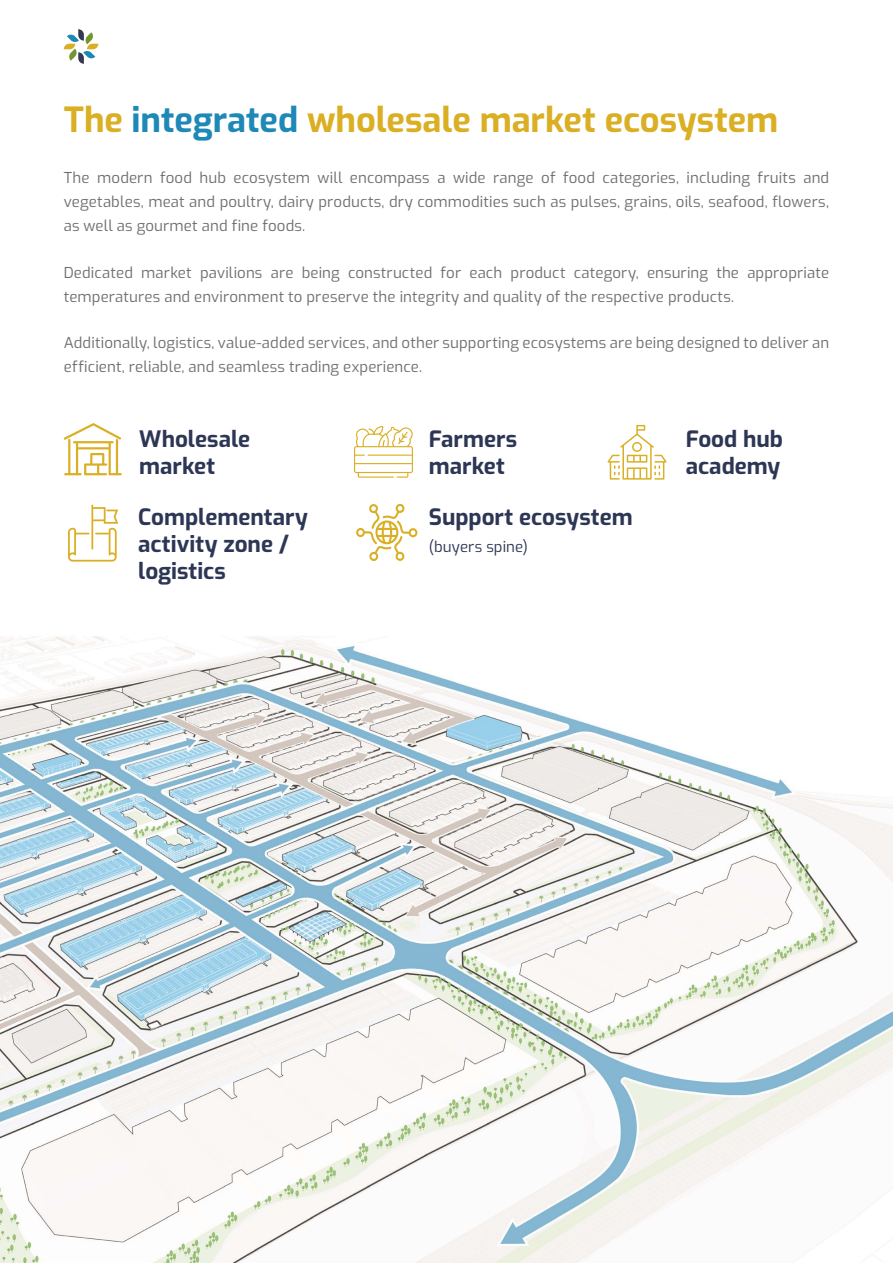
<style>
.page{position:relative;width:893px;height:1263px;background:#fff}
.page>*{position:absolute;margin:0;border:0;box-sizing:border-box;transform-origin:0 0}
.t1{font:700 34.5px "Exo";color:#daaf23}
.t2{font:700 22.5px/27px "Exo";color:#2d3755}
.t3{font:15px/24px "Exo";letter-spacing:.01em;color:#706f6f}
.t4{font:15px "Exo";letter-spacing:.005em;color:#2d3755}
.s1{color:#1e88b7}
</style>
<div class="page">
<svg style="left:64px;top:29px;width:34px;height:35px"></svg>
<svg style="left:68px;top:505px;width:50px;height:57px"></svg>
<svg style="left:64px;top:423px;width:58px;height:52px"></svg>
<svg style="left:356px;top:503px;width:61px;height:58px"></svg>
<svg style="left:607px;top:425px;width:60px;height:55px"></svg>
<svg style="left:354px;top:426px;width:59px;height:52px"></svg>
<img style="left:0;top:636px;width:893px;height:627px">
<h1 class="t1" style="left:64px;top:94px;width:716px">The <span class="s1">integrated</span> wholesale market ecosystem</h1>
<p class="t3" style="left:64px;top:165px;width:767px;text-align:justify">The modern food hub ecosystem will encompass a wide range of food categories, including fruits and vegetables, meat and poultry, dairy products, dry commodities such as pulses, grains, oils, seafood, flowers, as well as gourmet and fine foods.</p>
<p class="t3" style="left:64px;top:259px;width:767px">Dedicated market pavilions are being constructed for each product category, ensuring the appropriate temperatures and environment to preserve the integrity and quality of the respective products.</p>
<p class="t3" style="left:64px;top:330px;width:767px">Additionally, logistics, value-added services, and other supporting ecosystems are being designed to deliver an efficient, reliable, and seamless trading experience.</p>
<h2 class="t2" style="left:429px;top:424px;width:90px">Farmers market</h2>
<h2 class="t2" style="left:686px;top:424px;width:99px">Food hub academy</h2>
<h2 class="t2" style="left:139px;top:424px;width:113px">Wholesale market</h2>
<h2 class="t2" style="left:138px;top:502px;width:171px">Complementary activity zone / logistics</h2>
<h2 class="t2" style="left:429px;top:502px;width:205px">Support ecosystem</h2>
<p class="t4" style="left:429px;top:535px;width:101px">(buyers spine)</p>
</div>
